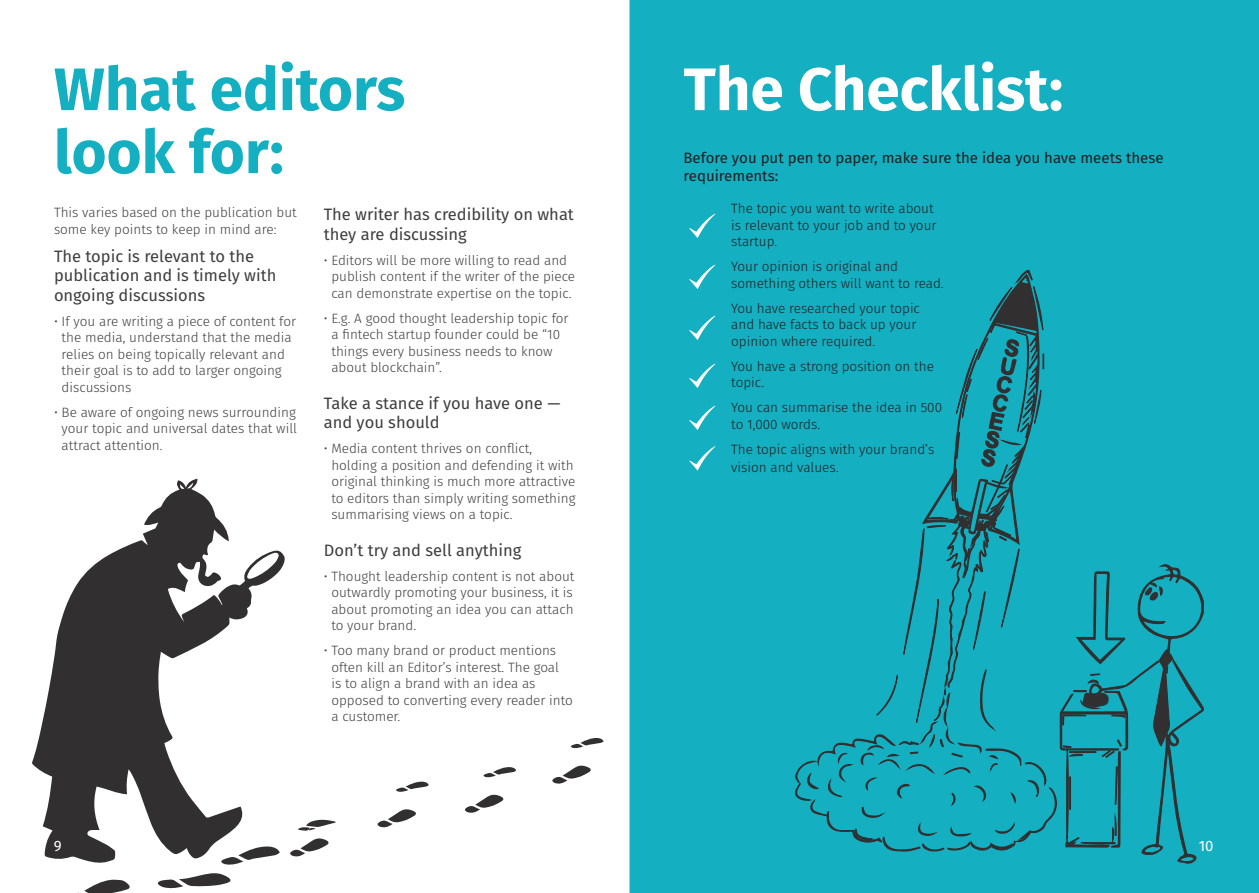
<style>
.page{position:relative;width:1259px;height:893px;background:#fff}
.page>*{position:absolute;margin:0;border:0;box-sizing:border-box;transform-origin:0 0}
.t1{font:700 60px "Fira Sans";color:#14afc1}
.t2{font:700 60px "Fira Sans";color:#fff}
.t3{font:16.5px/19.5px "Fira Sans";color:#3e3e3f}
.t4{font:15px/18px "Fira Sans";color:#231f20}
.t5{font:15px "Fira Sans";color:#fff}
.t6{font:300 13.5px/16.5px "Fira Sans";color:#3e3e3f}
.t7{font:300 13.5px/16.5px "Fira Sans";color:#231f20}
</style>
<div class="page">
<div style="left:629px;top:0;width:630px;height:893px;background:#14afc1"></div>
<svg style="left:32px;top:479px;width:253px;height:340px"></svg>
<svg style="left:42px;top:819px;width:293px;height:74px"></svg>
<svg style="left:377px;top:809px;width:39px;height:19px"></svg>
<svg style="left:396px;top:781px;width:33px;height:11px"></svg>
<svg style="left:465px;top:794px;width:39px;height:19px"></svg>
<svg style="left:483px;top:767px;width:33px;height:10px"></svg>
<svg style="left:552px;top:765px;width:39px;height:19px"></svg>
<svg style="left:571px;top:738px;width:32px;height:10px"></svg>
<svg style="left:689px;top:214px;width:26px;height:24px"></svg>
<svg style="left:689px;top:265px;width:26px;height:24px"></svg>
<svg style="left:689px;top:316px;width:26px;height:24px"></svg>
<svg style="left:689px;top:364px;width:26px;height:24px"></svg>
<svg style="left:689px;top:406px;width:26px;height:24px"></svg>
<svg style="left:689px;top:446px;width:26px;height:24px"></svg>
<svg style="left:773px;top:191px;width:444px;height:702px"></svg>
<p class="t1" style="left:54px;top:39px;width:353px">What editors</p>
<p class="t1" style="left:54px;top:102px;width:231px">look for:</p>
<p class="t6" style="left:54px;top:204px;width:244px">This varies based on the publication but some key points to keep in mind are:</p>
<p class="t3" style="left:54px;top:246px;width:224px">The topic is relevant to the publication and is timely with ongoing discussions</p>
<p class="t6" style="left:62px;top:313px;width:236px;text-indent:-8px">• If you are writing a piece of content for the media, understand that the media relies on being topically relevant and their goal is to add to larger ongoing discussions</p>
<p class="t6" style="left:62px;top:404px;width:237px;text-align:justify;text-indent:-8px">• Be aware of ongoing news surrounding your topic and universal dates that will attract attention.</p>
<p class="t3" style="left:324px;top:204px;width:252px">The writer has credibility on what they are discussing</p>
<p class="t6" style="left:324px;top:252px;width:253px;text-align:center">• Editors will be more willing to read and publish content if the writer of the piece can demonstrate expertise on the topic.</p>
<p class="t6" style="left:331px;top:310px;width:239px;text-indent:-8px">• E.g. A good thought leadership topic for a fintech startup founder could be “10 things every business needs to know about blockchain”.</p>
<p class="t3" style="left:324px;top:393px;width:238px">Take a stance if you have one — and you should</p>
<p class="t6" style="left:331px;top:440px;width:246px;text-indent:-8px">• Media content thrives on conflict, holding a position and defending it with original thinking is much more attractive to editors than simply writing something summarising views on a topic.</p>
<p class="t3" style="left:324px;top:540px;width:199px">Don’t try and sell anything</p>
<p class="t6" style="left:331px;top:568px;width:245px;text-indent:-8px">• Thought leadership content is not about outwardly promoting your business, it is about promoting an idea you can attach to your brand.</p>
<p class="t6" style="left:331px;top:642px;width:243px;text-indent:-8px">• Too many brand or product mentions often kill an Editor’s interest. The goal<br>is to align a brand with an idea as opposed to converting every reader into a customer.</p>
<p class="t2" style="left:683px;top:39px;width:381px">The Checklist:</p>
<p class="t4" style="left:683px;top:148px;width:481px">Before you put pen to paper, make sure the idea you have meets these requirements:</p>
<p class="t7" style="left:731px;top:200px;width:207px">The topic you want to write about is relevant to your job and to your startup.</p>
<p class="t7" style="left:731px;top:258px;width:214px">Your opinion is original and something others will want to read.</p>
<p class="t7" style="left:731px;top:300px;width:190px">You have researched your topic and have facts to back up your opinion where required.</p>
<p class="t7" style="left:731px;top:358px;width:204px">You have a strong position on the topic.</p>
<p class="t7" style="left:731px;top:399px;width:212px">You can summarise the idea in 500 to 1,000 words.</p>
<p class="t7" style="left:731px;top:440px;width:205px;line-height:18px">The topic aligns with your brand’s vision and values.</p>
<p class="t5" style="left:54px;top:834px;width:9px">9</p>
<p class="t5" style="left:1198px;top:834px;width:16px">10</p>
</div>
